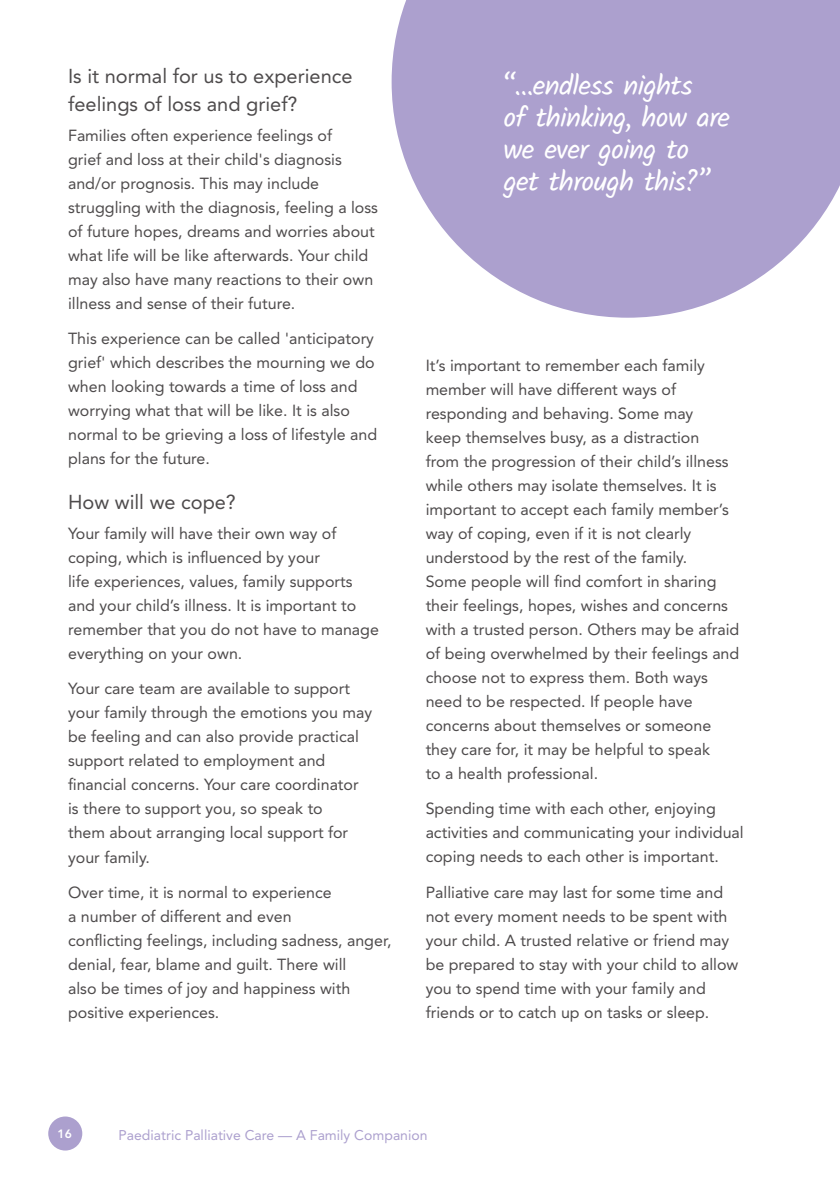
<style>
.page{position:relative;width:840px;height:1191px;background:#fff}
.page>*{position:absolute;margin:0;border:0;box-sizing:border-box;transform-origin:0 0}
.t1{font:28px/32px "Kalam";letter-spacing:-.025em;color:#fff}
.t2{font:20px/28px "Avenir LT Std";color:#4e4b4c}
.t3{font:16px/24px "Avenir LT Std";color:#4e4b4c}
.t4{font:14px "Avenir LT Std";color:#aca0ce}
.t5{font:800 12px "Avenir LT Std";color:#fff}
</style>
<div class="page">
<svg style="left:391px;top:0;width:448px;height:318px;background:#b8aed5"></svg>
<div style="left:48px;top:1116px;width:34px;height:34px;background:#aca0ce;border-radius:50%"></div>
<p class="t2" style="left:68px;top:62px;width:286px">Is it normal for us to experience feelings of loss and grief?</p>
<p class="t3" style="left:68px;top:123px;width:311px">Families often experience feelings of<br>grief and loss at their child's diagnosis and/or prognosis. This may include struggling with the diagnosis, feeling a loss of future hopes, dreams and worries about what life will be like afterwards. Your child may also have many reactions to their own illness and sense of their future.</p>
<p class="t3" style="left:68px;top:327px;width:310px">This experience can be called 'anticipatory grief' which describes the mourning we do when looking towards a time of loss and worrying what that will be like. It is also normal to be grieving a loss of lifestyle and plans for the future.</p>
<p class="t2" style="left:68px;top:488px;width:169px">How will we cope?</p>
<p class="t3" style="left:68px;top:521px;width:312px">Your family will have their own way of coping, which is influenced by your<br>life experiences, values, family supports and your child’s illness. It is important to remember that you do not have to manage everything on your own.</p>
<p class="t3" style="left:68px;top:677px;width:305px">Your care team are available to support your family through the emotions you may be feeling and can also provide practical support related to employment and financial concerns. Your care coordinator is there to support you, so speak to<br>them about arranging local support for your family.</p>
<p class="t3" style="left:68px;top:880px;width:325px">Over time, it is normal to experience<br>a number of different and even<br>conflicting feelings, including sadness, anger, denial, fear, blame and guilt. There will<br>also be times of joy and happiness with positive experiences.</p>
<h1 class="t1" style="left:503px;top:71px;width:228px">“…endless nights<br>of thinking, how are we ever going to get through this?”</h1>
<p class="t3" style="left:425px;top:353px;width:315px">It’s important to remember each family member will have different ways of responding and behaving. Some may<br>keep themselves busy, as a distraction<br>from the progression of their child’s illness while others may isolate themselves. It is important to accept each family member’s way of coping, even if it is not clearly understood by the rest of the family.<br>Some people will find comfort in sharing their feelings, hopes, wishes and concerns with a trusted person. Others may be afraid of being overwhelmed by their feelings and choose not to express them. Both ways need to be respected. If people have concerns about themselves or someone they care for, it may be helpful to speak<br>to a health professional.</p>
<p class="t3" style="left:425px;top:796px;width:319px">Spending time with each other, enjoying activities and communicating your individual coping needs to each other is important.</p>
<p class="t3" style="left:425px;top:880px;width:314px">Palliative care may last for some time and not every moment needs to be spent with your child. A trusted relative or friend may be prepared to stay with your child to allow you to spend time with your family and friends or to catch up on tasks or sleep.</p>
<p class="t5" style="left:58px;top:1126px;width:16px">16</p>
<p class="t4" style="left:118px;top:1126px;width:310px">Paediatric Palliative Care — A Family Companion</p>
</div>
